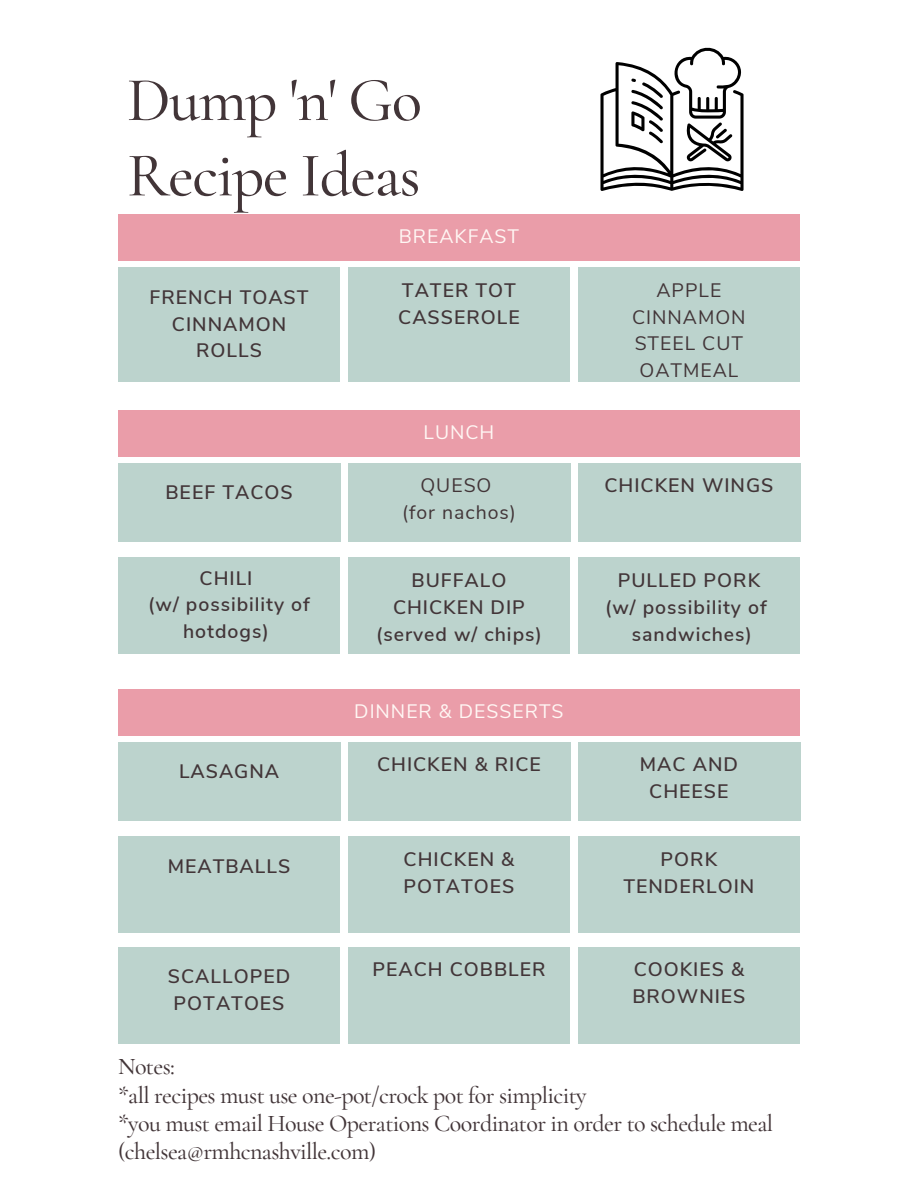
<style>
.page{position:relative;width:918px;height:1188px;background:#fff}
.page>*{position:absolute;margin:0;border:0;box-sizing:border-box;transform-origin:0 0}
.t1{font:500 63px/75.3px "Cormorant Garamond";letter-spacing:-.025em;color:#423538}
.t2{font:500 24px/28.2px "Cormorant Garamond";letter-spacing:-.025em;color:#423538}
.t3{font:600 19.5px/26.8px "Nunito Sans";letter-spacing:.05em;color:#423538;text-align:center}
.t4{font:19.5px/26.8px "Nunito Sans";letter-spacing:.05em;color:#423538;text-align:center}
.t5{font:19.5px "Nunito Sans";letter-spacing:.05em;color:#fff7f4}
</style>
<div class="page">
<div style="left:118px;top:214px;width:682px;height:47px;background:#ea9da9"></div>
<div style="left:118px;top:267px;width:222px;height:115px;background:#bcd3cd"></div>
<div style="left:348px;top:267px;width:222px;height:115px;background:#bcd3cd"></div>
<div style="left:578px;top:267px;width:222px;height:115px;background:#bcd3cd"></div>
<svg style="left:600px;top:47px;width:143px;height:144px"></svg>
<div style="left:118px;top:410px;width:682px;height:46px;background:#ea9da9"></div>
<div style="left:118px;top:463px;width:222px;height:79px;background:#bcd3cd"></div>
<div style="left:348px;top:463px;width:222px;height:79px;background:#bcd3cd"></div>
<div style="left:578px;top:463px;width:222px;height:79px;background:#bcd3cd"></div>
<div style="left:118px;top:558px;width:222px;height:96px;background:#bcd3cd"></div>
<div style="left:348px;top:558px;width:222px;height:96px;background:#bcd3cd"></div>
<div style="left:578px;top:558px;width:222px;height:96px;background:#bcd3cd"></div>
<div style="left:118px;top:689px;width:682px;height:46px;background:#ea9da9"></div>
<div style="left:118px;top:742px;width:222px;height:79px;background:#bcd3cd"></div>
<div style="left:348px;top:742px;width:222px;height:79px;background:#bcd3cd"></div>
<div style="left:578px;top:742px;width:222px;height:79px;background:#bcd3cd"></div>
<div style="left:118px;top:837px;width:222px;height:96px;background:#bcd3cd"></div>
<div style="left:348px;top:837px;width:222px;height:96px;background:#bcd3cd"></div>
<div style="left:578px;top:837px;width:222px;height:96px;background:#bcd3cd"></div>
<div style="left:118px;top:947px;width:222px;height:96px;background:#bcd3cd"></div>
<div style="left:348px;top:947px;width:222px;height:96px;background:#bcd3cd"></div>
<div style="left:578px;top:947px;width:222px;height:96px;background:#bcd3cd"></div>
<p class="t1" style="left:127px;top:62px;width:297px">Dump 'n' Go<br>Recipe Ideas</p>
<p class="t5" style="left:399px;top:224px;width:122px">BREAKFAST</p>
<p class="t3" style="left:150px;top:284px;width:161px">FRENCH TOAST<br>CINNAMON<br>ROLLS</p>
<p class="t3" style="left:398px;top:277px;width:123px;text-align:left">TATER TOT<br>CASSEROLE</p>
<p class="t4" style="left:632px;top:277px;width:115px">APPLE<br>CINNAMON<br>STEEL CUT<br>OATMEAL</p>
<p class="t5" style="left:424px;top:419px;width:72px">LUNCH</p>
<p class="t3" style="left:165px;top:480px;width:129px">BEEF TACOS</p>
<p class="t4" style="left:420px;top:473px;width:73px">QUESO</p>
<p class="t4" style="left:402px;top:499px;width:115px">(for nachos)</p>
<p class="t3" style="left:200px;top:565px;width:54px">CHILI</p>
<p class="t3" style="left:148px;top:592px;width:163px">(w/ possibility of hotdogs)</p>
<p class="t3" style="left:376px;top:567px;width:167px">BUFFALO<br>CHICKEN DIP (served w/ chips)</p>
<p class="t5" style="left:354px;top:698px;width:211px">DINNER &amp; DESSERTS</p>
<p class="t3" style="left:604px;top:473px;width:171px">CHICKEN WINGS</p>
<p class="t3" style="left:618px;top:567px;width:144px">PULLED PORK</p>
<p class="t3" style="left:632px;top:594px;width:136px;text-align:left;text-indent:-27px">(w/ possibility of sandwiches)</p>
<p class="t3" style="left:179px;top:759px;width:102px">LASAGNA</p>
<p class="t3" style="left:377px;top:752px;width:165px">CHICKEN &amp; RICE</p>
<p class="t3" style="left:640px;top:752px;width:100px">MAC AND<br>CHEESE</p>
<p class="t3" style="left:168px;top:853px;width:124px">MEATBALLS</p>
<p class="t3" style="left:623px;top:846px;width:132px">PORK<br>TENDERLOIN</p>
<p class="t3" style="left:404px;top:846px;width:112px;text-align:left">CHICKEN &amp;<br>POTATOES</p>
<p class="t3" style="left:168px;top:963px;width:124px;text-align:left">SCALLOPED<br>POTATOES</p>
<p class="t3" style="left:632px;top:956px;width:115px;text-align:left">COOKIES &amp;<br>BROWNIES</p>
<p class="t3" style="left:372px;top:956px;width:175px">PEACH COBBLER</p>
<p class="t2" style="left:118px;top:1053px;width:58px">Notes:</p>
<p class="t2" style="left:118px;top:1081px;width:470px">*all recipes must use one-pot/crock pot for simplicity</p>
<p class="t2" style="left:118px;top:1109px;width:656px">*you must email House Operations Coordinator in order to schedule meal (chelsea@rmhcnashville.com)</p>
</div>
